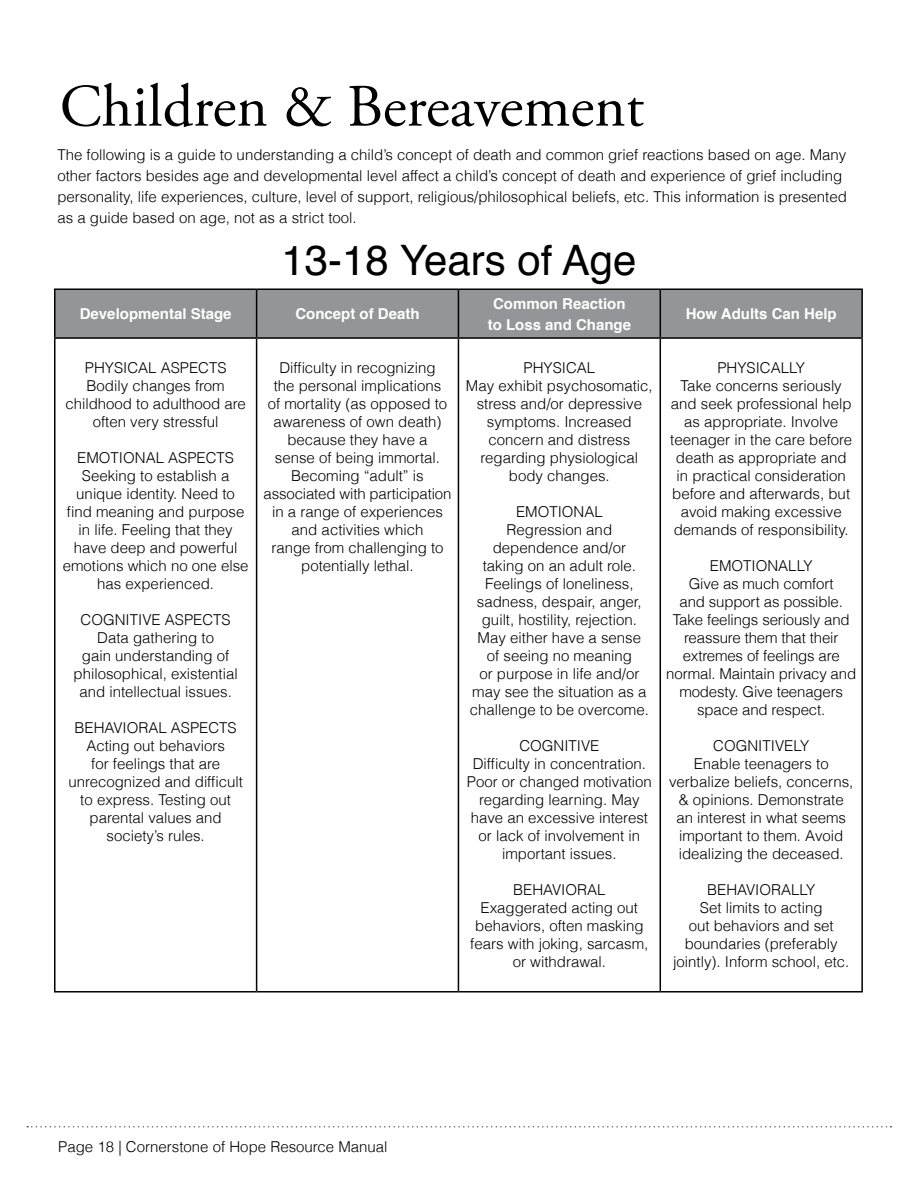
<style>
.page{position:relative;width:918px;height:1188px;background:#fff}
.page>*{position:absolute;margin:0;border:0;box-sizing:border-box;transform-origin:0 0}
.t1{font:60px "Adobe Garamond Pro";color:#000}
.t2{font:42px "Helvetica";color:#000}
.t3{font:300 15px/18px "Helvetica";color:#000;text-align:center}
.t4{font:700 15px/21px "Helvetica";color:#fff;text-align:center}
</style>
<div class="page">
<svg style="left:27px;top:1126px;width:864px;height:2px"></svg>
<div style="left:56px;top:290px;width:805px;height:47px;background:#939598"></div>
<hr style="left:54px;top:288px;width:203px;height:2px;background:#000">
<hr style="left:54px;top:290px;width:2px;height:47px;background:#000">
<hr style="left:257px;top:288px;width:201px;height:2px;background:#000">
<hr style="left:256px;top:290px;width:1px;height:47px;background:#000">
<hr style="left:458px;top:288px;width:202px;height:2px;background:#000">
<hr style="left:458px;top:290px;width:1px;height:47px;background:#000">
<hr style="left:660px;top:288px;width:203px;height:2px;background:#000">
<hr style="left:660px;top:290px;width:1px;height:47px;background:#000">
<hr style="left:861px;top:290px;width:2px;height:47px;background:#000">
<hr style="left:54px;top:337px;width:203px;height:2px;background:#000">
<hr style="left:54px;top:339px;width:2px;height:652px;background:#000">
<hr style="left:257px;top:337px;width:201px;height:2px;background:#000">
<hr style="left:256px;top:339px;width:1px;height:652px;background:#000">
<hr style="left:458px;top:337px;width:202px;height:2px;background:#000">
<hr style="left:458px;top:339px;width:1px;height:652px;background:#000">
<hr style="left:660px;top:337px;width:203px;height:2px;background:#000">
<hr style="left:660px;top:339px;width:1px;height:652px;background:#000">
<hr style="left:861px;top:339px;width:2px;height:652px;background:#000">
<hr style="left:54px;top:991px;width:203px;height:2px;background:#000">
<hr style="left:257px;top:991px;width:201px;height:2px;background:#000">
<hr style="left:458px;top:991px;width:202px;height:2px;background:#000">
<hr style="left:660px;top:991px;width:203px;height:2px;background:#000">
<h1 class="t1" style="left:60px;top:71px;width:586px">Children &amp; Bereavement</h1>
<p class="t3" style="left:57px;top:143px;width:791px;line-height:21px;text-align:left">The following is a guide to understanding a child’s concept of death and common grief reactions based on age. Many other factors besides age and developmental level affect a child’s concept of death and experience of grief including personality, life experiences, culture, level of support, religious/philosophical beliefs, etc. This information is presented as a guide based on age, not as a strict tool.</p>
<h2 class="t2" style="left:282px;top:228px;width:356px">13-18 Years of Age</h2>
<p class="t4" style="left:80px;top:304px;width:153px">Developmental Stage</p>
<p class="t4" style="left:295px;top:304px;width:126px">Concept of Death</p>
<p class="t4" style="left:488px;top:293px;width:145px">Common Reaction to Loss and Change</p>
<p class="t4" style="left:686px;top:304px;width:153px">How Adults Can Help</p>
<p class="t3" style="left:65px;top:358px;width:182px">PHYSICAL ASPECTS<br>Bodily changes from childhood to adulthood are often very stressful</p>
<p class="t3" style="left:63px;top:448px;width:187px">EMOTIONAL ASPECTS<br>Seeking to establish a unique identity. Need to find meaning and purpose in life. Feeling that they have deep and powerful emotions which no one else has experienced.</p>
<p class="t3" style="left:74px;top:610px;width:166px">COGNITIVE ASPECTS<br>Data gathering to<br>gain understanding of philosophical, existential and intellectual issues.</p>
<p class="t3" style="left:68px;top:718px;width:176px">BEHAVIORAL ASPECTS<br>Acting out behaviors<br>for feelings that are unrecognized and difficult to express. Testing out parental values and society’s rules.</p>
<p class="t3" style="left:264px;top:358px;width:189px">Difficulty in recognizing<br>the personal implications<br>of mortality (as opposed to awareness of own death) because they have a<br>sense of being immortal.<br>Becoming “adult” is associated with participation in a range of experiences and activities which<br>range from challenging to potentially lethal.</p>
<p class="t3" style="left:466px;top:358px;width:188px">PHYSICAL<br>May exhibit psychosomatic, stress and/or depressive symptoms. Increased concern and distress regarding physiological body changes.</p>
<p class="t3" style="left:670px;top:358px;width:184px">PHYSICALLY<br>Take concerns seriously and seek professional help as appropriate. Involve teenager in the care before death as appropriate and in practical consideration before and afterwards, but avoid making excessive demands of responsibility.</p>
<p class="t3" style="left:666px;top:556px;width:191px">EMOTIONALLY<br>Give as much comfort<br>and support as possible.<br>Take feelings seriously and reassure them that their extremes of feelings are normal. Maintain privacy and modesty. Give teenagers space and respect.</p>
<p class="t3" style="left:669px;top:736px;width:186px">COGNITIVELY<br>Enable teenagers to verbalize beliefs, concerns, &amp; opinions. Demonstrate an interest in what seems important to them. Avoid idealizing the deceased.</p>
<p class="t3" style="left:673px;top:880px;width:178px">BEHAVIORALLY<br>Set limits to acting<br>out behaviors and set boundaries (preferably jointly). Inform school, etc.</p>
<p class="t3" style="left:470px;top:502px;width:180px">EMOTIONAL<br>Regression and dependence and/or<br>taking on an adult role.<br>Feelings of loneliness, sadness, despair, anger, guilt, hostility, rejection.<br>May either have a sense of seeing no meaning<br>or purpose in life and/or may see the situation as a challenge to be overcome.</p>
<p class="t3" style="left:467px;top:736px;width:187px">COGNITIVE<br>Difficulty in concentration.<br>Poor or changed motivation regarding learning. May have an excessive interest or lack of involvement in important issues.</p>
<p class="t3" style="left:470px;top:880px;width:180px">BEHAVIORAL<br>Exaggerated acting out behaviors, often masking fears with joking, sarcasm, or withdrawal.</p>
<p class="t3" style="left:58px;top:1137px;width:331px">Page 18 | Cornerstone of Hope Resource Manual</p>
</div>
